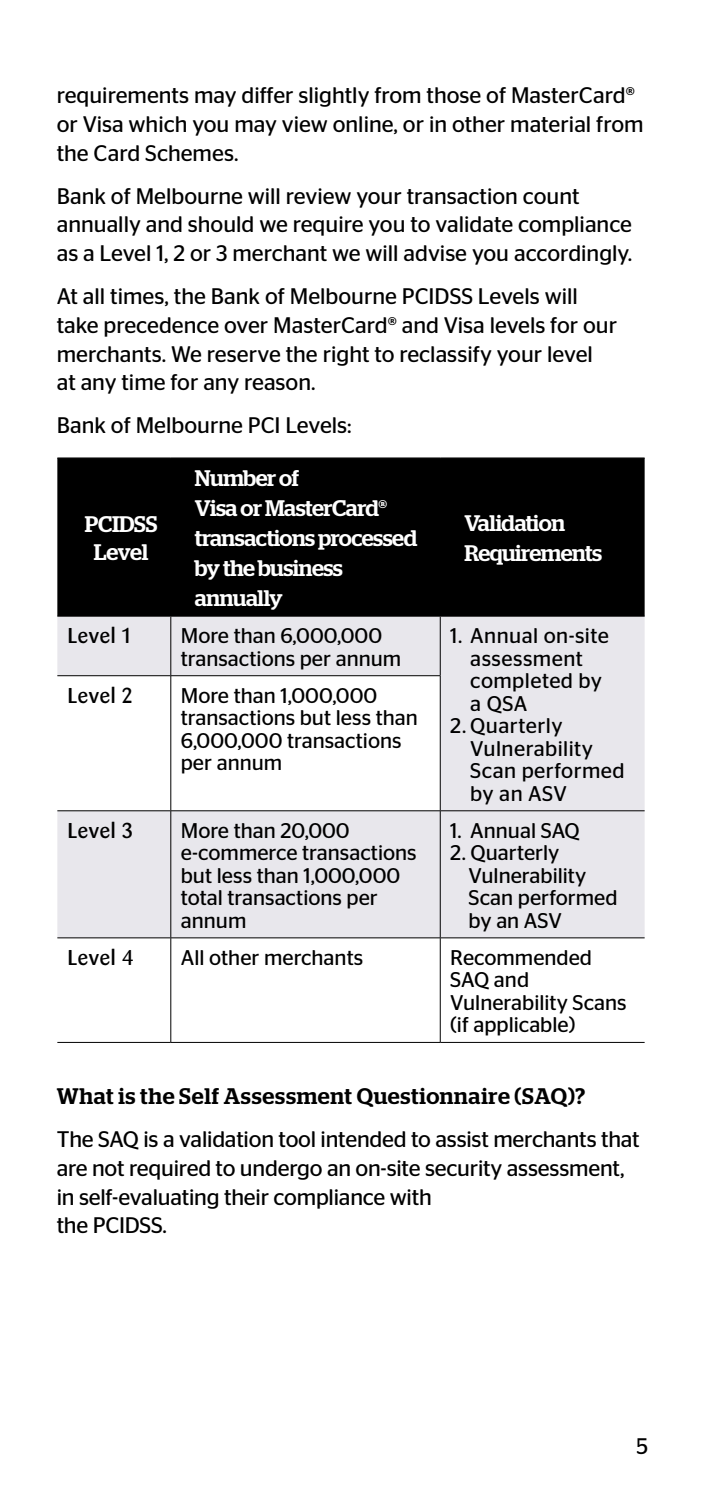
<style>
.page{position:relative;width:702px;height:1489px;background:#fff}
.page>*{position:absolute;margin:0;border:0;box-sizing:border-box;transform-origin:0 0}
.t1{font:22.5px/28.8px "Stag Sans";color:#000}
.t2{font:500 22.5px/30px "Stag";letter-spacing:-.02em;color:#fff}
.t3{font:500 22.5px "Stag";letter-spacing:.035em;color:#000}
.t4{font:21.25px/22.5px "Stag Sans";color:#000}
.t5{font:21.25px/22.5px "Stag Sans";letter-spacing:.02em;color:#000}
.t6{font:500 21.25px "STG Sari";color:#000}
</style>
<div class="page">
<div style="left:57px;top:458px;width:587px;height:157px;background:#000"></div>
<svg style="left:57px;top:616px;width:587px;height:321px;fill:#e8e7ec"></svg>
<hr style="left:57px;top:457px;width:114px;height:1px;background:#000">
<hr style="left:171px;top:457px;width:269px;height:1px;background:#000">
<hr style="left:440px;top:457px;width:204px;height:1px;background:#000">
<hr style="left:57px;top:615px;width:114px;height:1px;background:#000">
<hr style="left:171px;top:615px;width:269px;height:1px;background:#000">
<hr style="left:440px;top:615px;width:204px;height:1px;background:#000">
<hr style="left:57px;top:1041px;width:114px;height:1px;background:#000">
<hr style="left:171px;top:1041px;width:269px;height:1px;background:#000">
<hr style="left:440px;top:1041px;width:204px;height:1px;background:#000">
<hr style="left:170px;top:616px;width:1px;height:59px;background:#000">
<hr style="left:440px;top:616px;width:1px;height:59px;background:#000">
<hr style="left:57px;top:675px;width:114px;height:1px;background:#000">
<hr style="left:171px;top:675px;width:269px;height:1px;background:#000">
<hr style="left:170px;top:676px;width:1px;height:134px;background:#000">
<hr style="left:440px;top:676px;width:1px;height:134px;background:#000">
<hr style="left:57px;top:810px;width:114px;height:1px;background:#000">
<hr style="left:171px;top:810px;width:269px;height:1px;background:#000">
<hr style="left:170px;top:811px;width:1px;height:126px;background:#000">
<hr style="left:440px;top:810px;width:204px;height:1px;background:#000">
<hr style="left:440px;top:811px;width:1px;height:126px;background:#000">
<hr style="left:57px;top:937px;width:114px;height:1px;background:#000">
<hr style="left:171px;top:937px;width:269px;height:1px;background:#000">
<hr style="left:170px;top:938px;width:1px;height:104px;background:#000">
<hr style="left:440px;top:937px;width:204px;height:1px;background:#000">
<hr style="left:440px;top:938px;width:1px;height:104px;background:#000">
<p class="t1" style="left:57px;top:81px;width:588px">requirements may differ slightly from those of MasterCard® or Visa which you may view online, or in other material from the Card Schemes.</p>
<p class="t1" style="left:57px;top:181px;width:577px">Bank of Melbourne will review your transaction count annually and should we require you to validate compliance as a Level 1, 2 or 3 merchant we will advise you accordingly.</p>
<p class="t1" style="left:57px;top:282px;width:562px">At all times, the Bank of Melbourne PCIDSS Levels will take precedence over MasterCard® and Visa levels for our merchants. We reserve the right to reclassify your level at any time for any reason.</p>
<p class="t1" style="left:57px;top:411px;width:296px">Bank of Melbourne PCI Levels:</p>
<p class="t2" style="left:85px;top:510px;width:74px;line-height:27.5px;text-align:center">PCIDSS<br>Level</p>
<p class="t2" style="left:195px;top:463px;width:224px">Number of<br>Visa or MasterCard® transactions processed by the business annually</p>
<p class="t2" style="left:464px;top:508px;width:139px">Validation<br>Requirements</p>
<p class="t6" style="left:67px;top:622px;width:65px">Level 1</p>
<p class="t4" style="left:181px;top:624px;width:222px">More than 6,000,000 transactions per annum</p>
<p class="t5" style="left:470px;top:624px;width:140px;text-indent:-20px">1. Annual on-site assessment completed by a QSA</p>
<p class="t5" style="left:470px;top:714px;width:156px;text-indent:-20px">2. Quarterly<br>Vulnerability<br>Scan performed by an ASV</p>
<p class="t6" style="left:67px;top:682px;width:67px">Level 2</p>
<p class="t4" style="left:181px;top:684px;width:238px">More than 1,000,000 transactions but less than<br>6,000,000 transactions per annum</p>
<p class="t6" style="left:67px;top:817px;width:67px">Level 3</p>
<p class="t4" style="left:181px;top:819px;width:237px">More than 20,000 e-commerce transactions but less than 1,000,000 total transactions per annum</p>
<p class="t4" style="left:450px;top:819px;width:131px">1. Annual SAQ</p>
<p class="t4" style="left:468px;top:841px;width:150px;text-indent:-18px">2. Quarterly<br>Vulnerability<br>Scan performed by an ASV</p>
<p class="t6" style="left:67px;top:944px;width:68px">Level 4</p>
<p class="t4" style="left:181px;top:946px;width:184px">All other merchants</p>
<p class="t4" style="left:450px;top:946px;width:178px">Recommended<br>SAQ and<br>Vulnerability Scans (if applicable)</p>
<p class="t3" style="left:57px;top:1082px;width:530px">What is the Self Assessment Questionnaire (SAQ)?</p>
<p class="t1" style="left:57px;top:1124px;width:584px">The SAQ is a validation tool intended to assist merchants that are not required to undergo an on-site security assessment, in self-evaluating their compliance with<br>the PCIDSS.</p>
<p class="t1" style="left:636px;top:1431px;width:13px">5</p>
</div>
